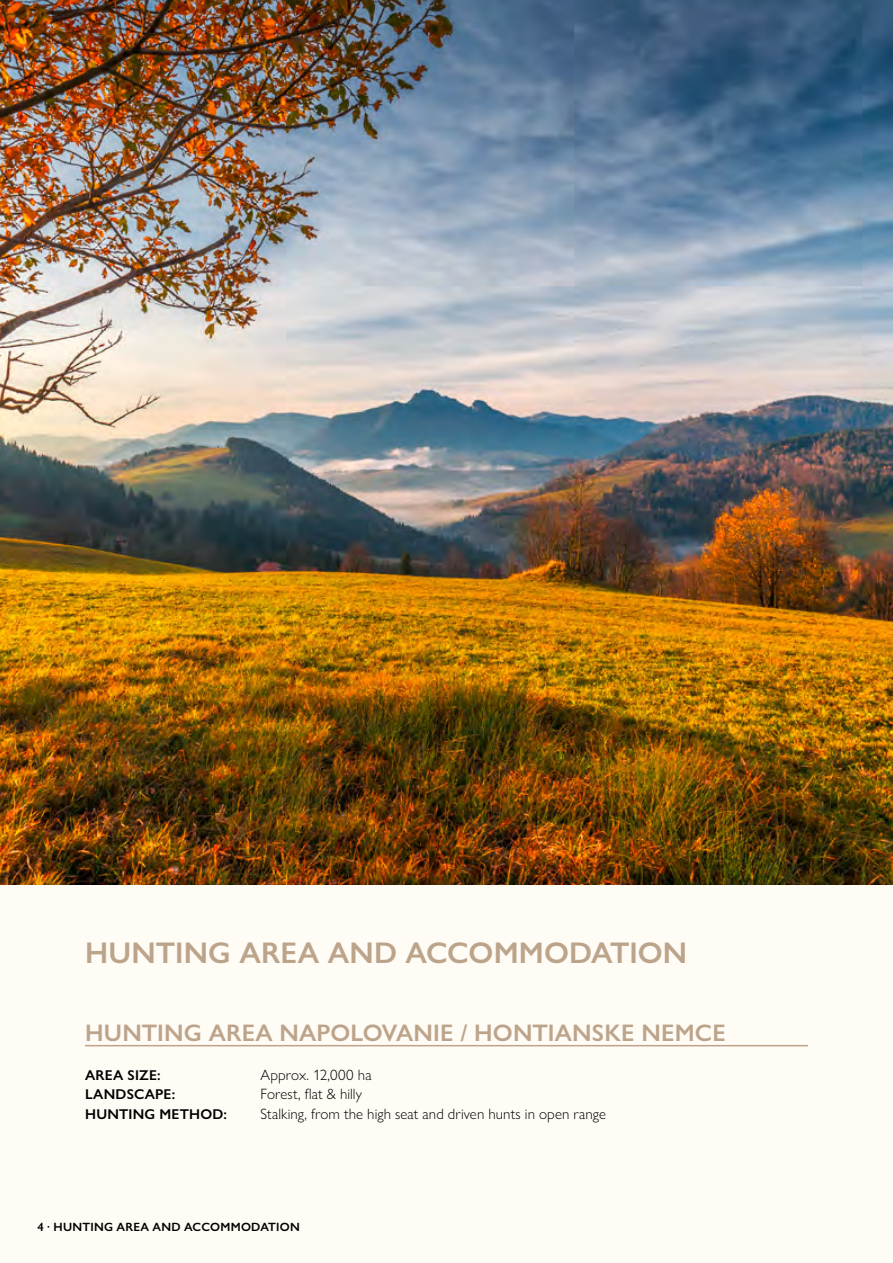
<style>
.page{position:relative;width:893px;height:1263px;background:#fffbf5}
.page>*{position:absolute;margin:0;border:0;box-sizing:border-box;transform-origin:0 0}
.t1{font:600 30px "Gill Sans Nova";letter-spacing:.005em;color:#bca48b}
.t2{font:600 24px "Gill Sans Nova";letter-spacing:.005em;color:#bca48b}
.t3{font:300 15px "Gill Sans Nova";letter-spacing:.005em;color:#000}
.t4{font:600 14.25px "Gill Sans Nova";letter-spacing:.015em;color:#000}
.t5{font:600 12px "Gill Sans Nova";color:#000}
</style>
<div class="page">
<img style="left:0;top:0;width:893px;height:885px">
<hr style="left:85px;top:1045px;width:723px;height:1px;background:#bca48b">
<h1 class="t1" style="left:85px;top:934px;width:604px">HUNTING AREA AND ACCOMM ODATION</h1>
<h2 class="t2" style="left:85px;top:1018px;width:642px">HUNTING AREA NAPOLOVANIE / HONTIANSKE NEMCE</h2>
<p class="t4" style="left:85px;top:1066px;width:77px">AREA SIZE:</p>
<p class="t3" style="left:261px;top:1065px;width:113px">Approx. 12,000 ha</p>
<p class="t4" style="left:85px;top:1085px;width:92px">LANDSCAPE:</p>
<p class="t3" style="left:261px;top:1085px;width:103px">Forest, flat &amp; hilly</p>
<p class="t4" style="left:85px;top:1105px;width:144px">HUNTING METHOD:</p>
<p class="t3" style="left:261px;top:1104px;width:347px">Stalking, from the high seat and driven hunts in open range</p>
<p class="t5" style="left:37px;top:1219px;width:35px">4 · HUNTING</p>
<p class="t5" style="left:117px;top:1219px;width:10px">AREA</p>
<p class="t5" style="left:153px;top:1219px;width:11px">AND</p>
<p class="t5" style="left:184px;top:1219px;width:10px">ACCO</p>
<p class="t5" style="left:220px;top:1219px;width:30px">MMODATION</p>
</div>
